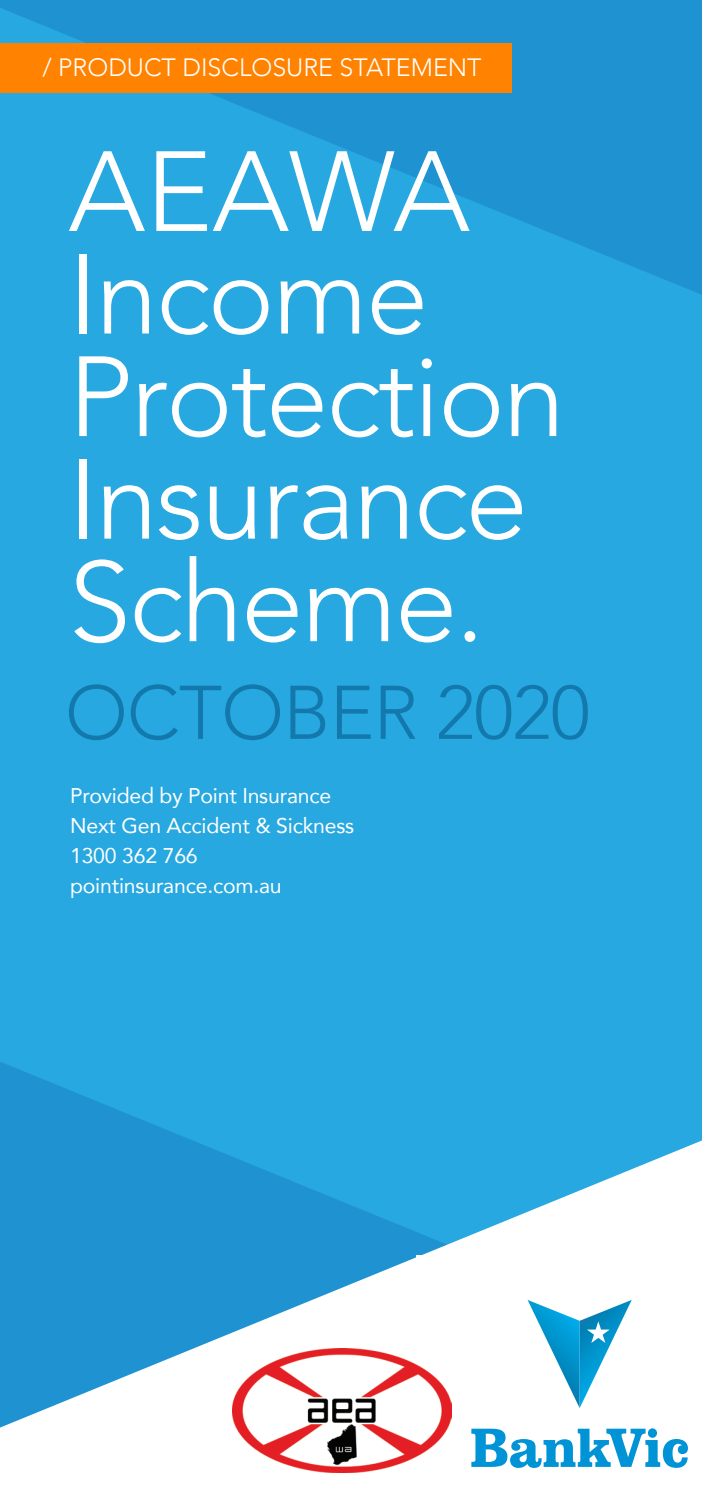
<style>
.page{position:relative;width:702px;height:1489px;background:#fff}
.page>*{position:absolute;margin:0;border:0;box-sizing:border-box;transform-origin:0 0}
.t1{font:300 112.5px/102.5px "Avenir";letter-spacing:-.02em;color:#fff}
.t2{font:300 75px "Avenir";letter-spacing:-.01em;color:#1379ad}
.t3{font:300 25px "Avenir";color:#fff}
.BODY_WHITE{font:21.25px "Avenir";letter-spacing:-.01em;color:#fff}
</style>
<div class="page">
<div style="left:0;top:0;width:702px;height:1488px;background:#27a8e0"></div>
<svg style="left:0;top:1062px;width:190px;height:78px;fill:#1f92d1"></svg>
<svg style="left:0;top:1140px;width:702px;height:348px"></svg>
<svg style="left:0;top:0;width:702px;height:295px"></svg>
<div style="left:0;top:43px;width:511px;height:50px;background:#ff8200"></div>
<div style="left:470px;top:1238px;width:212px;height:188px;background:#fff"></div>
<img style="left:233px;top:1348px;width:218px;height:123px">
<svg style="left:423px;top:1255px;width:265px;height:212px"></svg>
<p class="t3" style="left:43px;top:52px;width:440px">/ PRODUCT DISCLOSURE STATEMENT</p>
<p class="t1" style="left:68px;top:141px;width:498px">AEAWA<br>Income<br>Protection<br>Insurance<br>Scheme.</p>
<p class="t2" style="left:65px;top:668px;width:526px">OCTOBER 2020</p>
<p class="BODY_WHITE" style="left:70px;top:778px;width:263px">Provided by Point Insurance</p>
<p class="BODY_WHITE" style="left:70px;top:808px;width:286px">Next Gen Accident &amp; Sickness</p>
<p class="BODY_WHITE" style="left:70px;top:838px;width:129px">1300 362 766</p>
<p class="BODY_WHITE" style="left:70px;top:868px;width:213px">pointinsurance.com.au</p>
</div>
